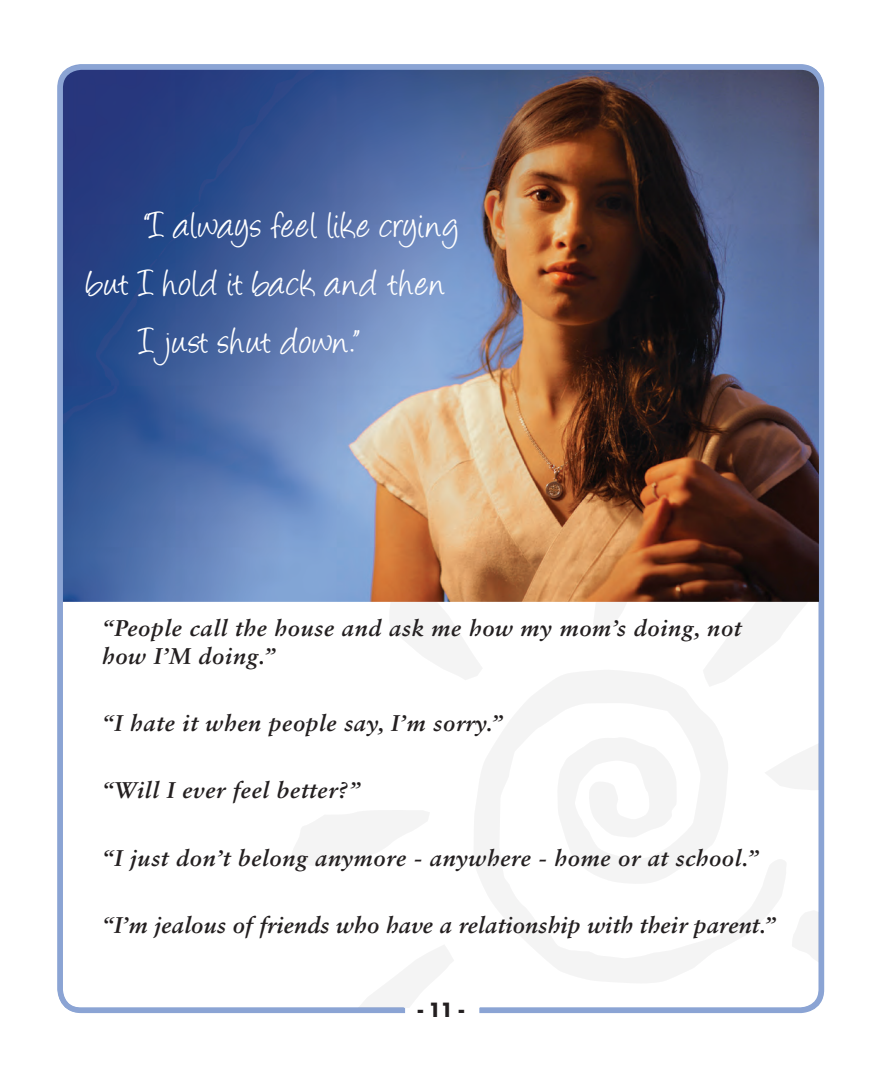
<style>
.page{position:relative;width:882px;height:1071px;background:#fff}
.page>*{position:absolute;margin:0;border:0;box-sizing:border-box;transform-origin:0 0}
.text-grief{font:42px "Angelina";letter-spacing:.025em;color:#fff}
.teen_grief_text{font:22.75px/28px "Sabon Bold Italic Os F";letter-spacing:.03em;color:#231f20}
.teen_grief_text-2{font:22.75px "Sabon Bold Italic Os F";letter-spacing:.01em;color:#231f20}
.t1{font:700 19.25px "Trendex Black S Si";color:#231f20}
</style>
<div class="page">
<svg style="left:390px;top:602px;width:92px;height:78px"></svg>
<svg style="left:593px;top:602px;width:33px;height:25px"></svg>
<svg style="left:705px;top:602px;width:102px;height:67px"></svg>
<svg style="left:788px;top:744px;width:30px;height:46px"></svg>
<svg style="left:792px;top:911px;width:26px;height:86px"></svg>
<svg style="left:360px;top:945px;width:93px;height:62px"></svg>
<svg style="left:292px;top:810px;width:137px;height:56px"></svg>
<svg style="left:474px;top:669px;width:314px;height:314px"></svg>
<img style="left:61px;top:65px;width:757px;height:537px">
<div style="left:58px;top:65px;width:766px;height:948px;border:5px solid #8ba4d4;border-radius:21px"></div>
<p class="text-grief" style="left:144px;top:208px;width:316px">“I always feel like crying</p>
<p class="text-grief" style="left:87px;top:266px;width:359px">but I hold it back and then</p>
<p class="text-grief" style="left:139px;top:324px;width:222px">I just shut down.”</p>
<p class="teen_grief_text" style="left:102px;top:613px;width:641px">“People call the house and ask me how my mom’s doing, not how I’M doing.”</p>
<p class="teen_grief_text" style="left:102px;top:709px;width:403px">“I hate it when people say, I’m sorry.”</p>
<p class="teen_grief_text" style="left:102px;top:776px;width:260px">“Will I ever feel better?”</p>
<p class="teen_grief_text" style="left:102px;top:844px;width:658px">“I just don’t belong anymore - anywhere - home or at school.”</p>
<p class="teen_grief_text-2" style="left:102px;top:911px;width:675px">“I’m jealous of friends who have a relationship with their parent.”</p>
<p class="t1" style="left:418px;top:997px;width:48px">- 11 -</p>
</div>
